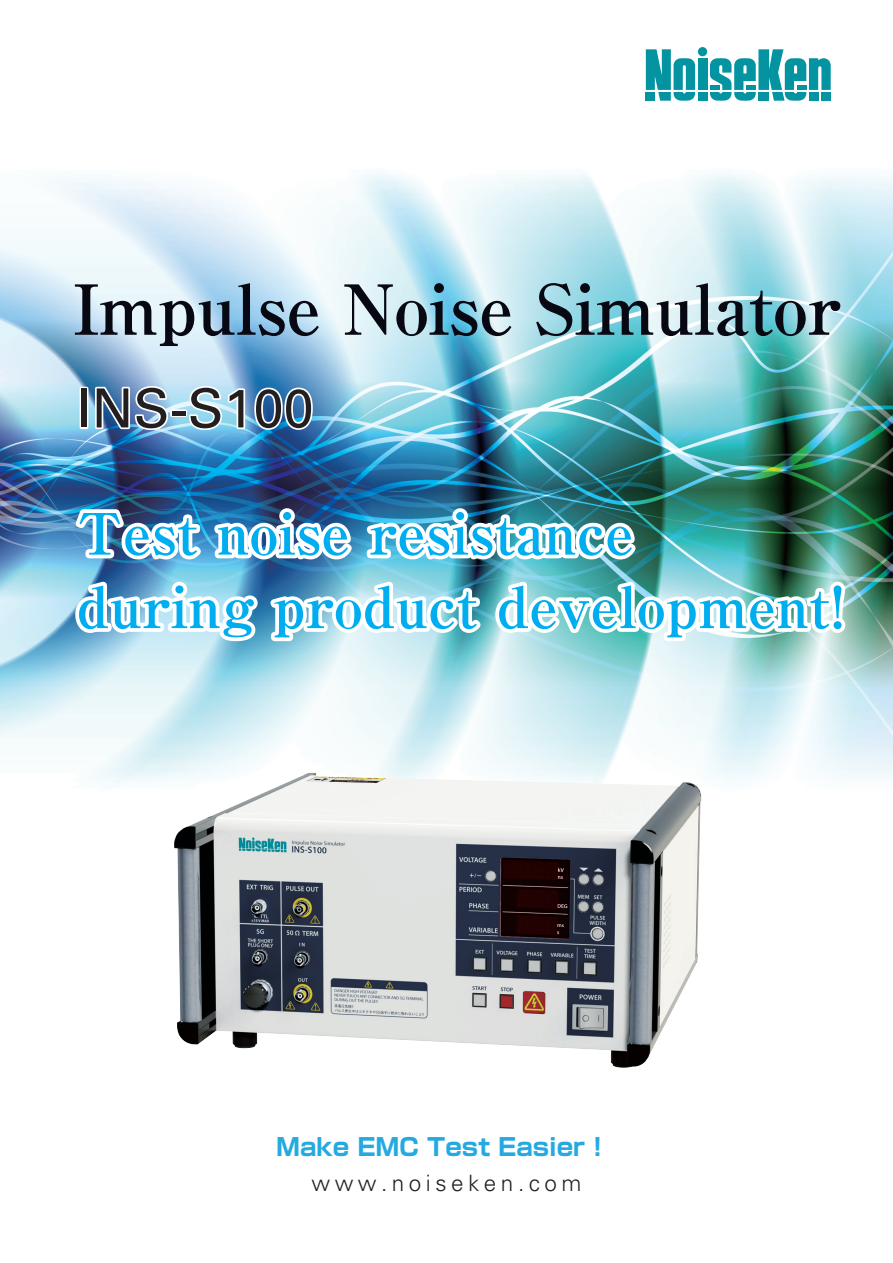
<style>
.page{position:relative;width:893px;height:1263px;background:#fff}
.page>*{position:absolute;margin:0;border:0;box-sizing:border-box;transform-origin:0 0}
.t1{font:700 69px "Ryumin Pro";letter-spacing:-.01em;color:#080813}
.t2{font:700 57px/73.5px "Ryumin Pro";color:#00aeef}
.t3{font:54px "Univers LT Pro 55 Roman";color:#080813}
.t4{font:700 24px "Shin Go Pro";color:#24aae1}
.t5{font:300 22.5px "Univers LT Pro 45";letter-spacing:.2em;color:#231f20}
</style>
<div class="page">
<img style="left:0;top:49px;width:893px;height:752px">
<svg style="left:646px;top:47px;width:185px;height:54px"></svg>
<img style="left:174px;top:773px;width:527px;height:295px">
<img style="left:70px;top:504px;width:572px;height:62px">
<img style="left:72px;top:576px;width:777px;height:69px">
<div style="left:80px;top:387px;width:8px;height:42px;border:3px solid #fff"></div>
<svg style="left:93px;top:382px;width:77px;height:51px"></svg>
<div style="left:170px;top:409px;width:17px;height:8px;border:3px solid #fff"></div>
<svg style="left:187px;top:383px;width:60px;height:50px"></svg>
<svg style="left:253px;top:386px;width:61px;height:46px"></svg>
<p class="t1" style="left:74px;top:254px;width:769px">Impulse Noise Simulator</p>
<p class="t3" style="left:77px;top:376px;width:239px">INS-S100</p>
<p class="t2" style="left:77px;top:493px;width:770px">Test noise resistance<br>during product development!</p>
<p class="t4" style="left:276px;top:1128px;width:328px">Make EMC Test Easier !</p>
<p class="t5" style="left:311px;top:1169px;width:272px">www.noiseken.com</p>
</div>
